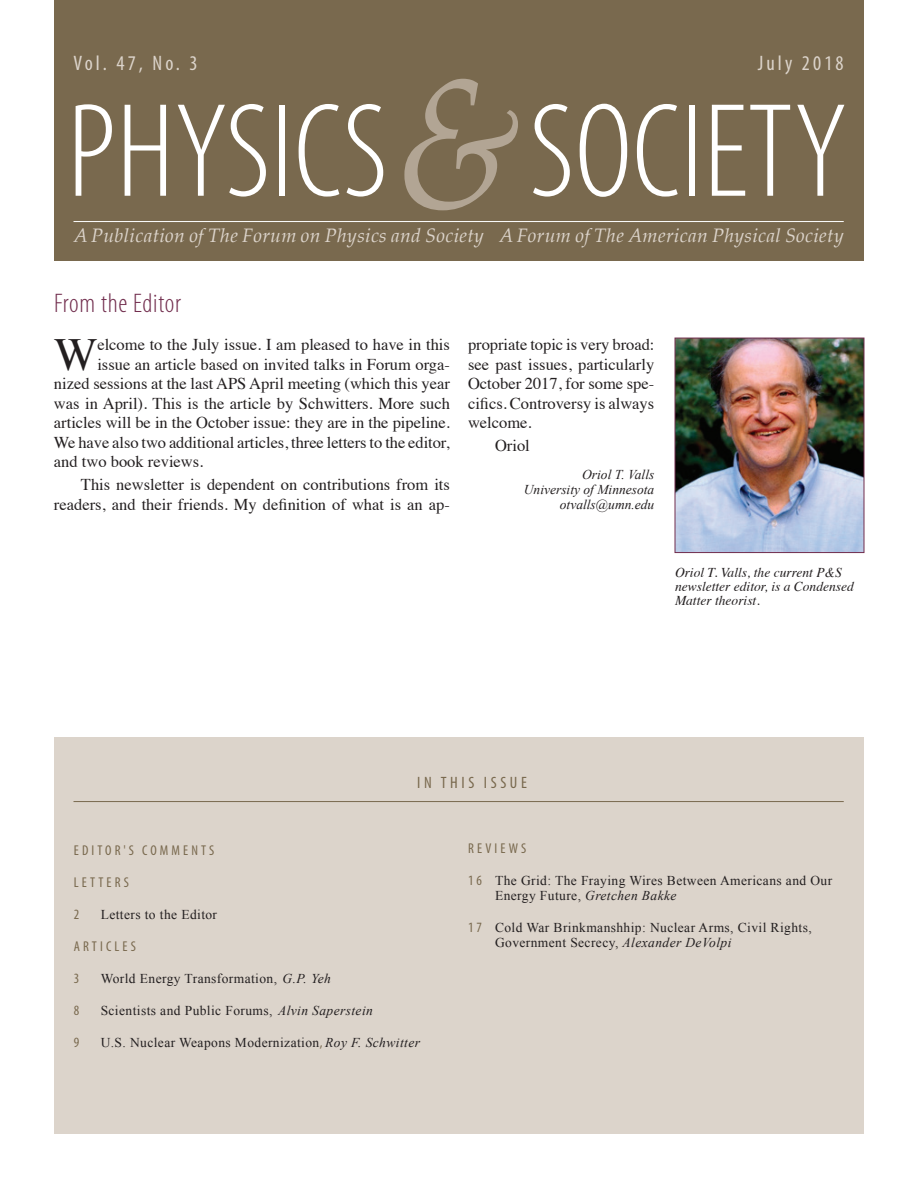
<style>
.page{position:relative;width:918px;height:1188px;background:#fff}
.page>*{position:absolute;margin:0;border:0;box-sizing:border-box;transform-origin:0 0}
.t1{font:italic 187.5px "Palatino";color:#b2a594;scale:.85 1}
.t2{font:300 condensed 135px "Myriad Pro";color:#fff}
.t3{font:45.9px "Times";color:#231f20}
.t4{font:300 condensed 27px "Myriad Pro";letter-spacing:.03em;color:#722e4e}
.t5{font:condensed 21px "Myriad Pro";letter-spacing:.15em;color:#dcd4cb}
.t6{font:italic 19.5px "Palatino";letter-spacing:.015em;color:#dcd4cb}
.t7{font:16.5px/19.5px "Times";color:#231f20;text-align:justify}
.t8{font:condensed 16.5px "Myriad Pro";letter-spacing:.22em;color:#79694e}
.t9{font:condensed 14.25px "Myriad Pro";letter-spacing:.22em;color:#79694e}
.t10{font:13.5px/15px "Times New Roman";letter-spacing:.03em;color:#231f20}
.t11{font:italic 13.5px/14.2px "Times";color:#231f20}
.t12{font:italic 13.5px/15px "Times New Roman";color:#231f20;text-align:right}
.s1{font-style:italic}
.s2{font-family:"Myriad Pro";font-stretch:condensed;font-size:14.25px;color:#79694e}
</style>
<div class="page">
<div style="left:54px;top:738px;width:810px;height:396px;background:#dcd4cb"></div>
<div style="left:54px;top:0;width:810px;height:260px;background:#79694e"></div>
<hr style="left:74px;top:221px;width:770px;height:1px;background:#fff">
<hr style="left:74px;top:801px;width:770px;height:1px;background:#79694e">
<img style="left:677px;top:340px;width:185px;height:211px">
<div style="left:675px;top:338px;width:189px;height:215px;border:1px solid #722e4e"></div>
<p class="t5" style="left:73px;top:51px;width:126px">Vol. 47, No. 3</p>
<p class="t5" style="left:758px;top:51px;width:88px">July 2018</p>
<h1 class="t1" style="left:396px;top:-14px;width:147px">&amp;</h1>
<h2 class="t2" style="left:67px;top:79px;width:781px">PHYSICS SOCIETY</h2>
<p class="t6" style="left:74px;top:219px;width:772px">A Publication of The Forum on Physics and Society A Forum of The American Physical Society</p>
<h3 class="t4" style="left:54px;top:289px;width:129px">From the Editor</h3>
<h3 class="t3" style="left:54px;top:312px;width:45px">W</h3>
<p class="t7" style="left:97px;top:334px;width:354px">elcome to the July issue. I am pleased to have in this</p>
<p class="t7" style="left:468px;top:334px;width:188px">propriate topic is very broad: see past issues, particularly October 2017, for some spe&shy;cifics. Controversy is always welcome.</p>
<p class="t7" style="left:495px;top:434px;width:36px">Oriol</p>
<p class="t7" style="left:97px;top:353px;width:354px">issue an article based on invited talks in Forum orga-</p>
<p class="t7" style="left:54px;top:373px;width:397px">nized sessions at the last APS April meeting (which this year</p>
<p class="t7" style="left:54px;top:392px;width:397px">was in April). This is the article by Schwitters. More such</p>
<p class="t7" style="left:54px;top:412px;width:397px">articles will be in the October issue: they are in the pipeline.</p>
<p class="t7" style="left:54px;top:431px;width:397px">We have also two additional articles, three letters to the editor,</p>
<p class="t7" style="left:54px;top:451px;width:151px">and two book reviews.</p>
<p class="t7" style="left:54px;top:473px;width:397px;text-align:right">This newsletter is dependent on contributions from its readers, and their friends. My definition of what is an ap-</p>
<p class="t12" style="left:524px;top:467px;width:132px">Oriol T. Valls<br>University of Minnesota otvalls@umn.edu</p>
<p class="t11" style="left:675px;top:564px;width:180px">Oriol T. Valls, the current P&amp;S newsletter editor, is a Condensed<br>Matter theorist.</p>
<p class="t8" style="left:417px;top:774px;width:111px">IN THIS ISSUE</p>
<p class="t9" style="left:74px;top:842px;width:142px">EDITOR'S COMMENTS</p>
<p class="t9" style="left:74px;top:874px;width:57px">LETTERS</p>
<p class="t9" style="left:74px;top:907px;width:7px">2</p>
<p class="t10" style="left:101px;top:907px;width:118px">Letters to the Editor</p>
<p class="t9" style="left:74px;top:939px;width:64px">ARTICLES</p>
<p class="t9" style="left:74px;top:971px;width:7px">3</p>
<p class="t10" style="left:101px;top:971px;width:232px">World Energy Transformation, <span class="s1">G.P. Yeh</span></p>
<p class="t9" style="left:74px;top:1003px;width:7px">8</p>
<p class="t10" style="left:101px;top:1003px;width:274px">Scientists and Public Forums, <span class="s1">Alvin Saperstein</span></p>
<p class="t9" style="left:74px;top:1035px;width:7px">9</p>
<p class="t10" style="left:101px;top:1035px;width:321px">U.S. Nuclear Weapons Modernization<span class="s2">,</span> <span class="s1">Roy F. Schwitter</span></p>
<p class="t9" style="left:468px;top:841px;width:60px">REVIEWS</p>
<p class="t10" style="left:495px;top:873px;width:339px;text-indent:-27px"><span class="s2">1 6</span> The Grid: The Fraying Wires Between Americans and Our<br>Energy Future, <span class="s1">Gretchen Bakke</span></p>
<p class="t10" style="left:495px;top:920px;width:318px;text-indent:-27px"><span class="s2">1 7</span> Cold War Brinkmanshhip: Nuclear Arms, Civil Rights,<br>Government Secrecy, <span class="s1">Alexander DeVolpi</span></p>
</div>
